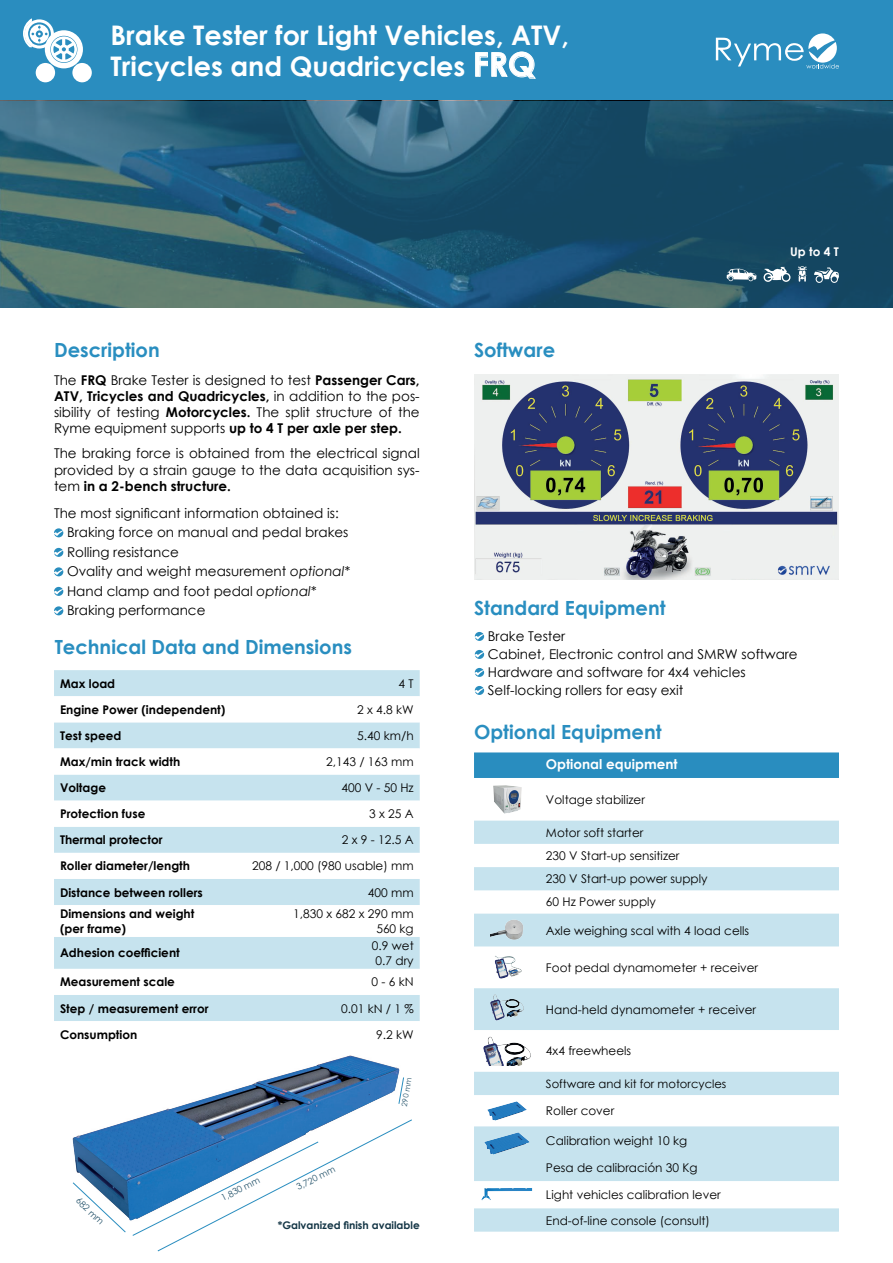
<style>
.page{position:relative;width:893px;height:1263px;background:#fff}
.page>*{position:absolute;margin:0;border:0;box-sizing:border-box;transform-origin:0 0}
.t1{font:700 27px/31.5px "Century Gothic";color:#fff}
.t2{font:700 19.5px "Century Gothic";color:#298ec0}
.t3{font:13.5px/16.2px "Century Gothic";color:#000}
.t4{font:700 13.5px "Century Gothic";color:#fff}
.t5{font:12px/23.2px "Century Gothic";color:#000}
.t6{font:700 12px/14.4px "Century Gothic";color:#000}
.t7{font:700 12px "Century Gothic";color:#fff}
.t8{font:11.55px "Century Gothic";color:#000}
.t9{font:700 10.5px "Century Gothic";color:#133545}
.t10{font:9px "Century Gothic";color:#28556d}
.t11{font:7.5px "Century Gothic";color:#28556d}
.s1{font-size:33px}
.s2{font-weight:700}
.s3{font-style:italic}
</style>
<div class="page">
<div style="left:0;top:0;width:893px;height:101px;background:#2a8dbf"></div>
<svg style="left:0;top:101px;width:893px;height:207px;background:#265970"></svg>
<img style="left:72px;top:1055px;width:328px;height:166px">
<svg style="left:764px;top:266px;width:26px;height:16px"></svg>
<svg style="left:798px;top:266px;width:9px;height:16px"></svg>
<svg style="left:727px;top:269px;width:29px;height:12px"></svg>
<svg style="left:814px;top:267px;width:25px;height:16px"></svg>
<svg style="left:23px;top:18px;width:60px;height:50px"></svg>
<div style="left:36px;top:63px;width:19px;height:19px;background:#fff;border-radius:50%"></div>
<div style="left:72px;top:63px;width:20px;height:19px;background:#fff;border-radius:50%"></div>
<svg style="left:716px;top:33px;width:123px;height:36px"></svg>
<svg style="left:475px;top:632px;width:9px;height:9px"></svg>
<svg style="left:475px;top:650px;width:9px;height:9px"></svg>
<svg style="left:475px;top:668px;width:9px;height:9px"></svg>
<svg style="left:475px;top:686px;width:9px;height:9px"></svg>
<div style="left:54px;top:670px;width:366px;height:26px;background:#c6e3ee"></div>
<svg style="left:54px;top:722px;width:366px;height:299px;fill:#c6e3ee"></svg>
<img style="left:475px;top:374px;width:364px;height:205px">
<div style="left:474px;top:752px;width:365px;height:26px;background:#298dbf"></div>
<svg style="left:474px;top:821px;width:365px;height:410px;fill:#c6e3ee"></svg>
<img style="left:493px;top:785px;width:29px;height:29px">
<img style="left:490px;top:920px;width:34px;height:20px">
<img style="left:491px;top:952px;width:32px;height:30px">
<img style="left:490px;top:995px;width:34px;height:25px">
<img style="left:483px;top:1036px;width:48px;height:30px">
<img style="left:487px;top:1101px;width:39px;height:19px">
<img style="left:485px;top:1132px;width:44px;height:22px">
<img style="left:480px;top:1187px;width:54px;height:15px">
<svg style="left:54px;top:528px;width:9px;height:9px"></svg>
<svg style="left:54px;top:548px;width:9px;height:9px"></svg>
<svg style="left:54px;top:567px;width:9px;height:9px"></svg>
<svg style="left:54px;top:587px;width:9px;height:9px"></svg>
<svg style="left:54px;top:606px;width:9px;height:9px"></svg>
<svg style="left:132px;top:1119px;width:280px;height:132px"></svg>
<svg style="left:73px;top:1182px;width:53px;height:50px"></svg>
<svg style="left:398px;top:1077px;width:6px;height:27px"></svg>
<h1 class="t1" style="left:111px;top:18px;width:460px">Brake Tester for Light Vehicles, ATV,<br>Tricycles and Quadricycles <span class="s1">FRQ</span></h1>
<h2 class="t2" style="left:54px;top:335px;width:107px">Description</h2>
<h2 class="t2" style="left:474px;top:335px;width:83px">Software</h2>
<p class="t3" style="left:54px;top:371px;width:367px;text-align:justify">The <span class="s2">FRQ</span> Brake Tester is designed to test <span class="s2">Passenger Cars, ATV, Tricycles and Quadricycles,</span> in addition to the pos&shy;sibility of testing <span class="s2">Motorcycles.</span> The split structure of the Ryme equipment supports <span class="s2">up to 4 T per axle per step.</span></p>
<p class="t3" style="left:54px;top:445px;width:367px;text-align:justify">The braking force is obtained from the electrical signal provided by a strain gauge to the data acquisition sys&shy;tem <span class="s2">in a 2-bench structure.</span></p>
<p class="t3" style="left:67px;top:503px;width:285px;line-height:19.5px;text-indent:-13px">The most significant information obtained is:<br>Braking force on manual and pedal brakes Rolling resistance<br>Ovality and weight measurement <span class="s3">optional* </span>Hand clamp and foot pedal <span class="s3">optional* </span>Braking performance</p>
<h2 class="t2" style="left:474px;top:593px;width:193px">Standard Equipment</h2>
<p class="t7" style="left:790px;top:243px;width:50px">Up to 4 T</p>
<h2 class="t2" style="left:55px;top:632px;width:299px">Technical Data and Dimensions</h2>
<p class="t6" style="left:60px;top:676px;width:57px">Max load</p>
<p class="t5" style="left:399px;top:671px;width:17px">4 T</p>
<p class="t6" style="left:60px;top:702px;width:167px">Engine Power (independent)</p>
<p class="t5" style="left:357px;top:698px;width:58px">2 x 4.8 kW</p>
<p class="t6" style="left:60px;top:728px;width:63px">Test speed</p>
<p class="t5" style="left:357px;top:724px;width:58px">5.40 km/h</p>
<p class="t6" style="left:60px;top:754px;width:122px">Max/min track width</p>
<p class="t5" style="left:326px;top:750px;width:89px">2,143 / 163 mm</p>
<p class="t6" style="left:60px;top:780px;width:48px">Voltage</p>
<p class="t5" style="left:341px;top:776px;width:74px">400 V - 50 Hz</p>
<p class="t6" style="left:60px;top:806px;width:87px">Protection fuse</p>
<p class="t5" style="left:369px;top:802px;width:46px">3 x 25 A</p>
<p class="t6" style="left:60px;top:832px;width:104px">Thermal protector</p>
<p class="t5" style="left:342px;top:828px;width:73px">2 x 9 - 12.5 A</p>
<p class="t6" style="left:60px;top:858px;width:132px">Roller diameter/length</p>
<p class="t5" style="left:252px;top:854px;width:163px">208 / 1,000 (980 usable) mm</p>
<p class="t6" style="left:60px;top:884px;width:144px">Distance between rollers</p>
<p class="t5" style="left:368px;top:880px;width:47px">400 mm</p>
<p class="t6" style="left:60px;top:906px;width:136px">Dimensions and weight (per frame)</p>
<p class="t5" style="left:293px;top:907px;width:122px;line-height:14.4px;text-align:right">1,830 x 682 x 290 mm<br>560 kg</p>
<p class="t6" style="left:60px;top:945px;width:121px">Adhesion coefficient</p>
<p class="t5" style="left:372px;top:938px;width:43px;line-height:14.4px">0.9 wet<br>0.7 dry</p>
<p class="t6" style="left:60px;top:974px;width:116px">Measurement scale</p>
<p class="t5" style="left:372px;top:970px;width:44px">0 - 6 kN</p>
<p class="t6" style="left:60px;top:1000px;width:150px">Step / measurement error</p>
<p class="t5" style="left:341px;top:996px;width:74px">0.01 kN / 1 %</p>
<p class="t6" style="left:60px;top:1026px;width:79px">Consumption</p>
<p class="t5" style="left:376px;top:1022px;width:39px">9.2 kW</p>
<p class="t10" style="left:82px;top:1194px;width:36px;rotate:44deg">682 mm</p>
<p class="t10" style="left:219px;top:1192px;width:43px;rotate:-27deg">1,830 mm</p>
<p class="t10" style="left:294px;top:1182px;width:43px;rotate:-27deg">3,720 mm</p>
<p class="t11" style="left:399px;top:1105px;width:30px;rotate:-80deg">290 mm</p>
<p class="t9" style="left:278px;top:1217px;width:143px">*Galvanized finish available</p>
<p class="t3" style="left:488px;top:627px;width:311px;line-height:18px">Brake Tester<br>Cabinet, Electronic control and SMRW software Hardware and software for 4x4 vehicles Self-locking rollers for easy exit</p>
<h2 class="t2" style="left:474px;top:717px;width:189px">Optional Equipment</h2>
<p class="t4" style="left:546px;top:753px;width:133px">Optional equipment</p>
<p class="t5" style="left:546px;top:788px;width:100px">Voltage stabilizer</p>
<p class="t5" style="left:546px;top:821px;width:163px">Motor soft starter<br>230 V Start-up sensitizer<br>230 V Start-up power supply<br>60 Hz Power supply</p>
<p class="t5" style="left:546px;top:918px;width:205px">Axle weighing scal with 4 load cells</p>
<p class="t5" style="left:546px;top:956px;width:214px">Foot pedal dynamometer + receiver</p>
<p class="t5" style="left:546px;top:997px;width:212px">Hand-held dynamometer + receiver</p>
<p class="t5" style="left:546px;top:1039px;width:87px">4x4 freewheels</p>
<p class="t8" style="left:546px;top:1075px;width:182px">Software and kit for motorcycles</p>
<p class="t5" style="left:546px;top:1099px;width:70px">Roller cover</p>
<p class="t5" style="left:546px;top:1128px;width:143px">Calibration weight 10 kg</p>
<p class="t5" style="left:546px;top:1156px;width:153px">Pesa de calibración 30 Kg</p>
<p class="t5" style="left:546px;top:1182px;width:176px;line-height:25.3px">Light vehicles calibration lever<br>End-of-line console (consult)</p>
</div>
